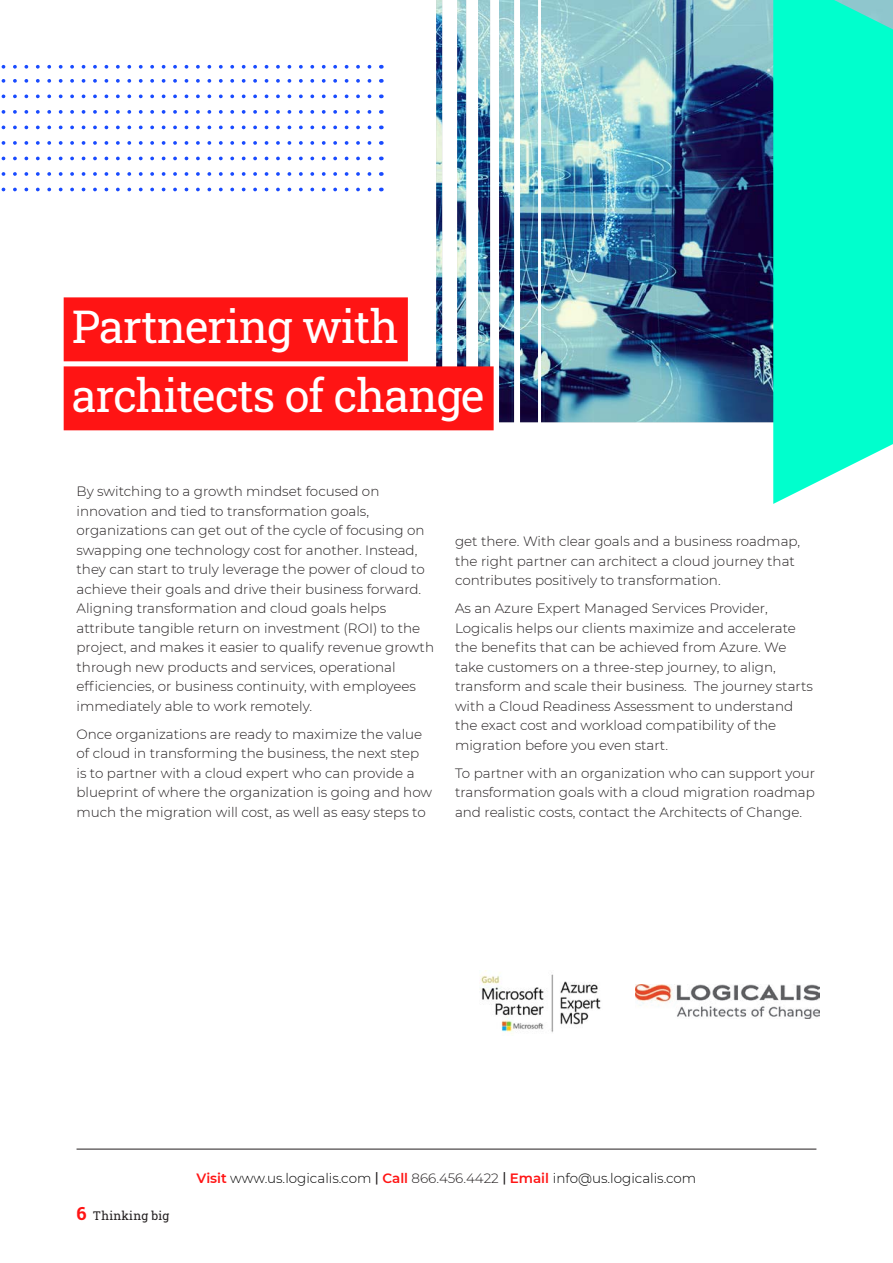
<style>
.page{position:relative;width:893px;height:1263px;background:#fff}
.page>*{position:absolute;margin:0;border:0;box-sizing:border-box;transform-origin:0 0}
.PageStandfirst{font:45px "Roboto Slab";letter-spacing:-.02em;color:#fff}
.t1{font:300 13.5px/19.5px "Montserrat";color:#231f20}
.t2{font:300 13.5px "Montserrat";color:#000}
.t3{font:12px "Roboto Slab";letter-spacing:.02em;color:#231f20}
.s1{font-weight:700;font-size:18px;color:#ff1414}
.s2{font-weight:600;color:#ff1414}
.s3{font-weight:500;color:#231f20}
.s4{color:#231f20}
</style>
<div class="page">
<img style="left:436px;top:0;width:337px;height:422px">
<svg style="left:773px;top:0;width:120px;height:504px;background:#11f8cd"></svg>
<svg style="left:1px;top:65px;width:369px;height:4px"></svg>
<svg style="left:1px;top:79px;width:369px;height:4px"></svg>
<svg style="left:1px;top:172px;width:369px;height:4px"></svg>
<svg style="left:1px;top:94px;width:369px;height:4px"></svg>
<svg style="left:1px;top:188px;width:369px;height:3px"></svg>
<svg style="left:1px;top:110px;width:369px;height:4px"></svg>
<svg style="left:1px;top:126px;width:369px;height:3px"></svg>
<svg style="left:1px;top:141px;width:369px;height:4px"></svg>
<svg style="left:1px;top:157px;width:369px;height:3px"></svg>
<div style="left:64px;top:297px;width:344px;height:64px;background:#ff1414"></div>
<div style="left:64px;top:366px;width:430px;height:64px;background:#ff1414"></div>
<img style="left:480px;top:970px;width:121px;height:64px">
<hr style="left:77px;top:1149px;width:739px;height:1px;background:#231f20">
<img style="left:636px;top:984px;width:183px;height:34px">
<p class="PageStandfirst" style="left:72px;top:296px;width:328px">Partnering with</p>
<p class="PageStandfirst" style="left:72px;top:365px;width:414px">architects of change</p>
<p class="t1" style="left:77px;top:481px;width:359px">By switching to a growth mindset focused on innovation and tied to transformation goals, organizations can get out of the cycle of focusing on swapping one technology cost for another. Instead, they can start to truly leverage the power of cloud to achieve their goals and drive their business forward.<br>Aligning transformation and cloud goals helps attribute tangible return on investment (ROI) to the project, and makes it easier to qualify revenue growth through new products and services, operational efficiencies, or business continuity, with employees immediately able to work remotely.</p>
<p class="t1" style="left:77px;top:724px;width:357px">Once organizations are ready to maximize the value of cloud in transforming the business, the next step is to partner with a cloud expert who can provide a blueprint of where the organization is going and how much the migration will cost, as well as easy steps to</p>
<p class="t1" style="left:455px;top:531px;width:347px">get there. With clear goals and a business roadmap, the right partner can architect a cloud journey that contributes positively to transformation.</p>
<p class="t1" style="left:455px;top:598px;width:359px">As an Azure Expert Managed Services Provider, Logicalis helps our clients maximize and accelerate the benefits that can be achieved from Azure. We take customers on a three-step journey, to align, transform and scale their business. The journey starts with a Cloud Readiness Assessment to understand the exact cost and workload compatibility of the migration before you even start.</p>
<p class="t1" style="left:455px;top:763px;width:362px;text-align:justify">To partner with an organization who can support your transformation goals with a cloud migration roadmap and realistic costs, contact the Architects of Change.</p>
<p class="t3" style="left:77px;top:1208px;width:94px"><span class="s1">6</span> Thinking big</p>
<p class="t2" style="left:197px;top:1169px;width:501px"><span class="s2">Visit</span> www.us.logicalis.com <span class="s3">|</span> <span class="s2">Call</span> <span class="s4">866.456.4422</span> <span class="s3">|</span> <span class="s2">Email</span> info@us.logicalis.com</p>
</div>
